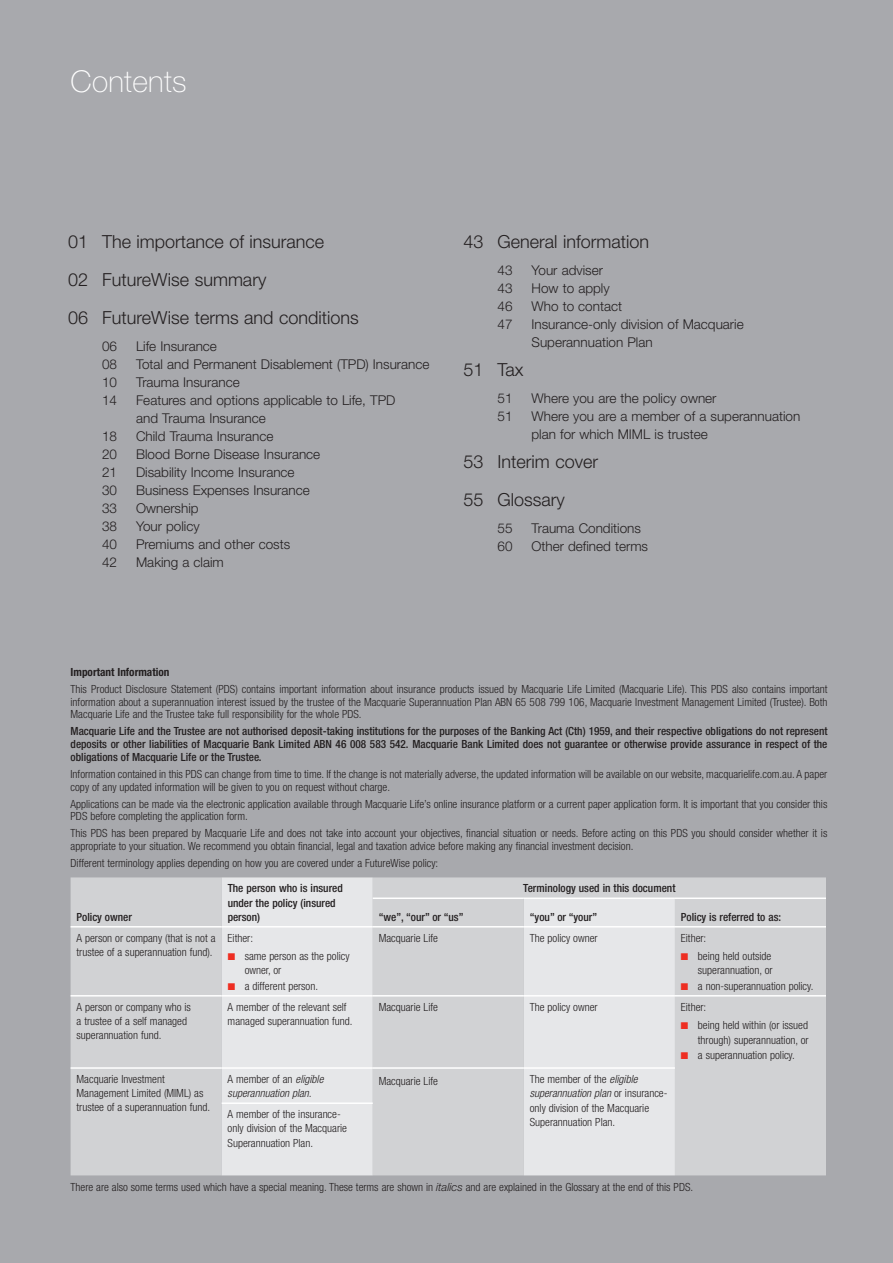
<style>
.page{position:relative;width:893px;height:1263px;background:#a8a9ad}
.page>*{position:absolute;margin:0;border:0;box-sizing:border-box;transform-origin:0 0}
.t1{font:100 30px "Helvetica Neue";letter-spacing:.01em;color:#fff}
.t2{font:300 18px/38px "Helvetica Neue";color:#231f20}
.t3{font:300 13.5px/18px "Helvetica Neue";color:#231f20}
.t4{font:300 condensed 11.25px/14.2px "Helvetica Neue";color:#231f20}
.t5{font:500 condensed 11.25px/12.8px "Helvetica Neue";color:#231f20;text-align:justify}
.t6{font:italic 300 condensed 11.25px/14.2px "Helvetica Neue";color:#231f20}
.t7{font:700 condensed 11.25px "Helvetica Neue";color:#231f20}
.s1{color:#ee2e22}
.s2{font-style:normal}
.s3{font-style:italic}
.s4{font-style:italic;font-stretch:normal}
</style>
<div class="page">
<div style="left:71px;top:877px;width:755px;height:298px;background:#d1d2d4"></div>
<svg style="left:222px;top:877px;width:453px;height:298px;background:#dedfe1"></svg>
<hr style="left:373px;top:897px;width:151px;height:2px;background:#fff">
<hr style="left:524px;top:897px;width:151px;height:2px;background:#fff">
<hr style="left:675px;top:897px;width:151px;height:2px;background:#fff">
<hr style="left:71px;top:926px;width:151px;height:1px;background:#fff">
<hr style="left:222px;top:926px;width:151px;height:1px;background:#fff">
<hr style="left:373px;top:926px;width:151px;height:1px;background:#fff">
<hr style="left:524px;top:926px;width:151px;height:1px;background:#fff">
<hr style="left:675px;top:926px;width:151px;height:1px;background:#fff">
<hr style="left:71px;top:995px;width:151px;height:1px;background:#fff">
<hr style="left:222px;top:995px;width:151px;height:1px;background:#fff">
<hr style="left:373px;top:995px;width:151px;height:1px;background:#fff">
<hr style="left:524px;top:995px;width:151px;height:1px;background:#fff">
<hr style="left:675px;top:995px;width:151px;height:1px;background:#fff">
<hr style="left:71px;top:1067px;width:151px;height:2px;background:#fff">
<hr style="left:222px;top:1067px;width:151px;height:2px;background:#fff">
<hr style="left:373px;top:1067px;width:151px;height:2px;background:#fff">
<hr style="left:524px;top:1067px;width:151px;height:2px;background:#fff">
<hr style="left:222px;top:1102px;width:151px;height:2px;background:#fff">
<h1 class="t1" style="left:71px;top:64px;width:118px">Contents</h1>
<h2 class="t2" style="left:68px;top:222px;width:292px">01 The importance of insurance<br>02 FutureWise summary<br>06 FutureWise terms and conditions</h2>
<p class="t3" style="left:102px;top:336px;width:17px">06</p>
<p class="t3" style="left:136px;top:336px;width:82px">Life Insurance</p>
<p class="t3" style="left:102px;top:354px;width:17px">08</p>
<p class="t3" style="left:136px;top:354px;width:295px">Total and Permanent Disablement (TPD) Insurance</p>
<p class="t3" style="left:102px;top:372px;width:17px">10</p>
<p class="t3" style="left:136px;top:372px;width:105px">Trauma Insurance</p>
<p class="t3" style="left:102px;top:390px;width:17px">14</p>
<p class="t3" style="left:136px;top:390px;width:261px">Features and options applicable to Life, TPD and Trauma Insurance</p>
<p class="t3" style="left:102px;top:426px;width:17px">18</p>
<p class="t3" style="left:136px;top:426px;width:139px">Child Trauma Insurance</p>
<p class="t3" style="left:102px;top:444px;width:17px">20</p>
<p class="t3" style="left:136px;top:444px;width:186px">Blood Borne Disease Insurance</p>
<p class="t3" style="left:102px;top:462px;width:17px">21</p>
<p class="t3" style="left:136px;top:462px;width:160px">Disability Income Insurance</p>
<p class="t3" style="left:102px;top:480px;width:17px">30</p>
<p class="t3" style="left:136px;top:480px;width:175px">Business Expenses Insurance</p>
<p class="t3" style="left:102px;top:498px;width:17px">33</p>
<p class="t3" style="left:136px;top:498px;width:64px">Ownership</p>
<p class="t3" style="left:102px;top:516px;width:17px">38</p>
<p class="t3" style="left:136px;top:516px;width:65px">Your policy</p>
<p class="t3" style="left:102px;top:534px;width:17px">40</p>
<p class="t3" style="left:136px;top:534px;width:156px">Premiums and other costs</p>
<p class="t3" style="left:102px;top:552px;width:17px">42</p>
<p class="t3" style="left:136px;top:552px;width:89px">Making a claim</p>
<h2 class="t2" style="left:463px;top:222px;width:187px">43 General information</h2>
<p class="t3" style="left:497px;top:260px;width:17px">43</p>
<p class="t3" style="left:532px;top:260px;width:73px">Your adviser</p>
<p class="t3" style="left:497px;top:278px;width:17px">43</p>
<p class="t3" style="left:532px;top:278px;width:80px">How to apply</p>
<p class="t3" style="left:497px;top:296px;width:17px">46</p>
<p class="t3" style="left:532px;top:296px;width:92px">Who to contact</p>
<p class="t3" style="left:497px;top:314px;width:17px">47</p>
<p class="t3" style="left:532px;top:314px;width:214px">Insurance-only division of Macquarie<br>Superannuation Plan</p>
<h2 class="t2" style="left:463px;top:350px;width:62px">51 Tax</h2>
<p class="t3" style="left:497px;top:388px;width:17px">51</p>
<p class="t3" style="left:532px;top:388px;width:186px">Where you are the policy owner</p>
<p class="t3" style="left:497px;top:406px;width:17px">51</p>
<p class="t3" style="left:532px;top:406px;width:270px">Where you are a member of a superannuation plan for which MIML is trustee</p>
<h2 class="t2" style="left:463px;top:442px;width:136px">53 Interim cover<br>55 Glossary</h2>
<p class="t3" style="left:497px;top:518px;width:17px">55</p>
<p class="t3" style="left:532px;top:518px;width:111px">Trauma Conditions</p>
<p class="t3" style="left:497px;top:536px;width:17px">60</p>
<p class="t3" style="left:532px;top:536px;width:118px">Other defined terms</p>
<p class="t7" style="left:71px;top:665px;width:100px">Important Information</p>
<p class="t4" style="left:71px;top:682px;width:758px;line-height:12.8px;text-align:justify">This Product Disclosure Statement (PDS) contains important information about insurance products issued by Macquarie Life Limited (Macquarie Life). This PDS also contains important information about a superannuation interest issued by the trustee of the Macquarie Superannuation Plan ABN 65 508 799 106, Macquarie Investment Management Limited (Trustee). Both Macquarie Life and the Trustee take full responsibility for the whole PDS.</p>
<p class="t5" style="left:71px;top:725px;width:758px">Macquarie Life and the Trustee are not authorised deposit-taking institutions for the purposes of the Banking Act (Cth) 1959, and their respective obligations do not represent deposits or other liabilities of Macquarie Bank Limited ABN 46 008 583 542. Macquarie Bank Limited does not guarantee or otherwise provide assurance in respect of the obligations of Macquarie Life or the Trustee.</p>
<p class="t4" style="left:71px;top:767px;width:758px;line-height:12.8px">Information contained in this PDS can change from time to time. If the change is not materially adverse, the updated information will be available on our website, macquarielife.com.au. A paper copy of any updated information will be given to you on request without charge.</p>
<p class="t4" style="left:71px;top:797px;width:758px;line-height:12.8px">Applications can be made via the electronic application available through Macquarie Life’s online insurance platform or a current paper application form. It is important that you consider this<br>PDS before completing the application form.</p>
<p class="t4" style="left:71px;top:827px;width:758px;line-height:12.8px">This PDS has been prepared by Macquarie Life and does not take into account your objectives, financial situation or needs. Before acting on this PDS you should consider whether it is appropriate to your situation. We recommend you obtain financial, legal and taxation advice before making any financial investment decision.</p>
<p class="t4" style="left:71px;top:856px;width:369px">Different terminology applies depending on how you are covered under a FutureWise policy:</p>
<p class="t5" style="left:77px;top:910px;width:57px">Policy owner</p>
<p class="t5" style="left:228px;top:881px;width:117px;line-height:14.2px;text-align:left">The person who is insured under the policy (insured person)</p>
<p class="t5" style="left:523px;top:882px;width:154px">Terminology used in this document</p>
<p class="t5" style="left:379px;top:910px;width:86px">“we”, “our” or “us”</p>
<p class="t5" style="left:530px;top:910px;width:69px">“you” or “your”</p>
<p class="t5" style="left:681px;top:910px;width:102px">Policy is referred to as:</p>
<p class="t4" style="left:77px;top:930px;width:140px">A person or company (that is not a trustee of a superannuation fund).</p>
<p class="t4" style="left:228px;top:930px;width:27px">Either:</p>
<p class="t4" style="left:245px;top:949px;width:106px;text-indent:-17px"><span class="s1">■</span> same person as the policy owner, or</p>
<p class="t4" style="left:228px;top:978px;width:92px"><span class="s1">■</span> a different person.</p>
<p class="t4" style="left:379px;top:930px;width:61px">Macquarie Life</p>
<p class="t4" style="left:530px;top:930px;width:69px">The policy owner</p>
<p class="t4" style="left:681px;top:930px;width:27px">Either:</p>
<p class="t4" style="left:681px;top:949px;width:93px;text-align:right"><span class="s1">■</span> being held outside superannuation, or</p>
<p class="t4" style="left:681px;top:978px;width:134px"><span class="s1">■</span> a non-superannuation policy.</p>
<p class="t4" style="left:77px;top:999px;width:116px">A person or company who is a trustee of a self managed superannuation fund.</p>
<p class="t4" style="left:228px;top:999px;width:126px">A member of the relevant self managed superannuation fund.</p>
<p class="t4" style="left:379px;top:999px;width:61px">Macquarie Life</p>
<p class="t4" style="left:530px;top:999px;width:69px">The policy owner</p>
<p class="t4" style="left:681px;top:999px;width:27px">Either:</p>
<p class="t4" style="left:681px;top:1018px;width:129px;text-align:right"><span class="s1">■</span> being held within (or issued through) superannuation, or</p>
<p class="t4" style="left:681px;top:1048px;width:115px"><span class="s1">■</span> a superannuation policy.</p>
<p class="t4" style="left:77px;top:1072px;width:135px">Macquarie Investment<br>Management Limited (MIML) as trustee of a superannuation fund.</p>
<p class="t6" style="left:228px;top:1072px;width:97px"><span class="s2">A member of an</span> eligible superannuation plan.</p>
<p class="t4" style="left:379px;top:1073px;width:61px">Macquarie Life</p>
<p class="t4" style="left:530px;top:1072px;width:139px">The member of the <span class="s3">eligible superannuation plan</span> or insurance&shy;only division of the Macquarie<br>Superannuation Plan.</p>
<p class="t4" style="left:228px;top:1107px;width:121px">A member of the insurance&shy;only division of the Macquarie<br>Superannuation Plan.</p>
<p class="t4" style="left:71px;top:1179px;width:624px">There are also some terms used which have a special meaning. These terms are shown in <span class="s4">italics</span> and are explained in the Glossary at the end of this PDS.</p>
</div>
